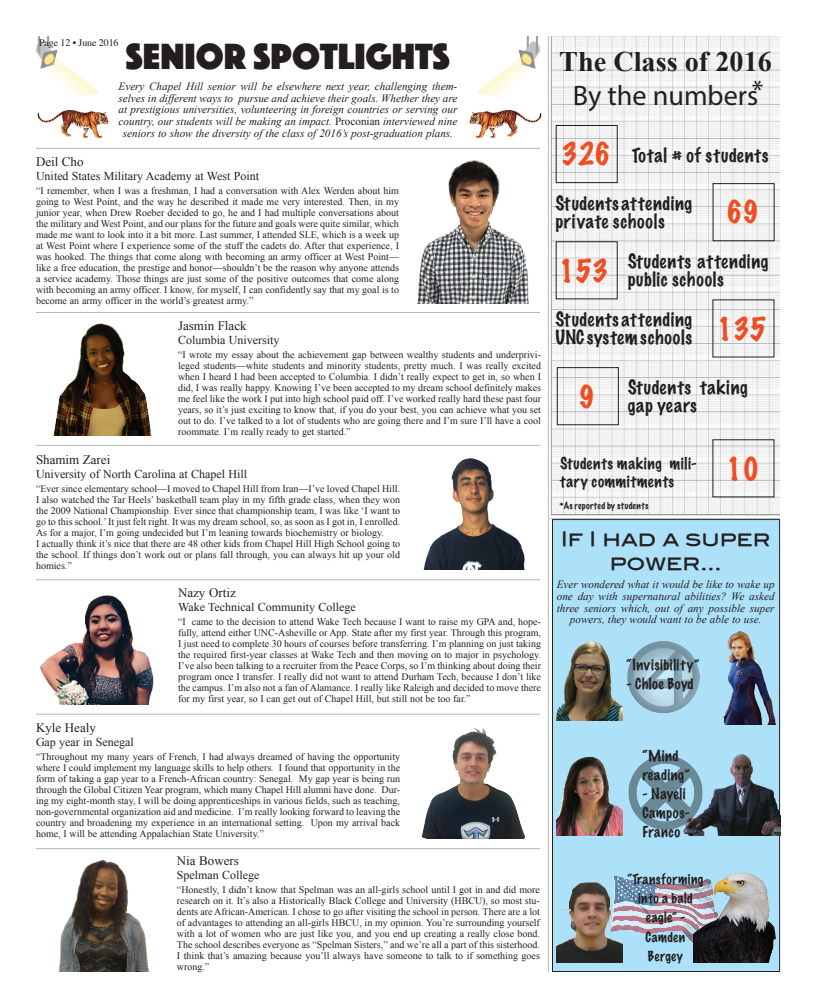
<style>
.page{position:relative;width:816px;height:1008px;background:#fff}
.page>*{position:absolute;margin:0;border:0;box-sizing:border-box;transform-origin:0 0}
.t1{font:37.9px "Phosphate Solid";color:#231f20}
.t2{font:100 29px "Marker Felt";color:#f04d22}
.t3{font:700 28.3px "Times New Roman";color:#231f20}
.t4{font:28.3px "Myriad Pro";color:#231f20}
.t5{font:20px/24px "Blair Md ITCTT Medium";color:#231f20;text-align:center}
.t6{font:100 18px/18px "Marker Felt";letter-spacing:.04em;color:#231f20}
.t7{font:100 15px/18px "Marker Felt";letter-spacing:.045em;color:#231f20}
.t8{font:100 14px/19px "Marker Felt";letter-spacing:.035em;color:#231f20}
.t9{font:13px "Times New Roman";color:#231f20}
.t10{font:100 13px/19px "Marker Felt";letter-spacing:.04em;color:#231f20;text-align:center}
.t11{font:12px "Times New Roman";color:#231f20}
.t12{font:italic 11.1px/11.9px "Times New Roman";color:#231f20;text-align:center}
.t13{font:10px/11px "Times New Roman";color:#231f20;text-align:justify}
.t14{font:10px "Times";letter-spacing:-.01em;color:#231f20}
.t15{font:100 9px "Marker Felt";letter-spacing:.035em;color:#231f20}
.s1{font-style:normal}
</style>
<div class="page">
<div style="left:552px;top:520px;width:228px;height:452px;background:#ade1f9"></div>
<div style="left:552px;top:519px;width:228px;height:453px;border:1px solid #231f20"></div>
<img style="left:684px;top:749px;width:96px;height:86px">
<img style="left:627px;top:642px;width:72px;height:72px">
<img style="left:613px;top:876px;width:80px;height:67px">
<img style="left:628px;top:755px;width:82px;height:76px">
<img style="left:550px;top:37px;width:230px;height:478px">
<img style="left:36px;top:36px;width:62px;height:60px">
<hr style="left:36px;top:148px;width:504px;height:1px;background:#b7b8bb">
<img style="left:478px;top:36px;width:62px;height:60px">
<hr style="left:548px;top:36px;width:1px;height:936px;background:#b7b8bb">
<hr style="left:36px;top:445px;width:504px;height:1px;background:#b7b8bb">
<hr style="left:36px;top:312px;width:504px;height:1px;background:#b7b8bb">
<hr style="left:36px;top:579px;width:504px;height:1px;background:#b7b8bb">
<hr style="left:36px;top:714px;width:504px;height:1px;background:#b7b8bb">
<hr style="left:36px;top:848px;width:504px;height:1px;background:#b7b8bb">
<div style="left:556px;top:125px;width:62px;height:58px;border:1px solid #231f20"></div>
<div style="left:713px;top:183px;width:62px;height:58px;border:1px solid #231f20"></div>
<div style="left:556px;top:241px;width:62px;height:58px;border:1px solid #231f20"></div>
<div style="left:557px;top:367px;width:62px;height:58px;border:1px solid #231f20"></div>
<hr style="left:550px;top:518px;width:230px;height:1px;background:#b7b8bb">
<img style="left:53px;top:323px;width:99px;height:112px">
<img style="left:417px;top:160px;width:112px;height:144px">
<img style="left:59px;top:860px;width:90px;height:112px">
<img style="left:421px;top:728px;width:105px;height:111px">
<img style="left:693px;top:848px;width:88px;height:115px">
<img style="left:723px;top:631px;width:57px;height:94px">
<img style="left:557px;top:882px;width:66px;height:81px">
<img style="left:556px;top:641px;width:67px;height:80px">
<img style="left:556px;top:756px;width:67px;height:79px">
<img style="left:40px;top:595px;width:114px;height:109px">
<img style="left:469px;top:111px;width:73px;height:28px">
<img style="left:37px;top:111px;width:73px;height:28px">
<img style="left:423px;top:458px;width:102px;height:112px">
<p class="t14" style="left:39px;top:33px;width:81px">Page 12 • June 2016</p>
<h1 class="t1" style="left:126px;top:29px;width:326px">SENIOR SPOTLIGHTS</h1>
<p class="t12" style="left:119px;top:80px;width:340px">Every Chapel Hill senior will be elsewhere next year, challenging them&shy;selves in different ways to pursue and achieve their goals. Whether they are at prestigious universities, volunteering in foreign countries or serving our country, our students will be making an impact. <span class="s1">Proconian</span> interviewed nine seniors to show the diversity of the class of 2016’s post-graduation plans.</p>
<h3 class="t9" style="left:36px;top:153px;width:49px">Deil Cho</h3>
<p class="t11" style="left:36px;top:168px;width:225px">United States Military Academy at West Point</p>
<p class="t13" style="left:36px;top:185px;width:365px">“I remember, when I was a freshman, I had a conversation with Alex Werden about him going to West Point, and the way he described it made me very interested. Then, in my junior year, when Drew Roeber decided to go, he and I had multiple conversations about the military and West Point, and our plans for the future and goals were quite similar, which made me want to look into it a bit more. Last summer, I attended SLE, which is a week up at West Point where I experience some of the stuff the cadets do. After that experience, I was hooked. The things that come along with becoming an army officer at West Point— like a free education, the prestige and honor—shouldn’t be the reason why anyone attends a service academy. Those things are just some of the positive outcomes that come along with becoming an army officer. I know, for myself, I can confidently say that my goal is to become an army officer in the world’s greatest army.”</p>
<h3 class="t9" style="left:178px;top:317px;width:70px">Jasmin Flack</h3>
<p class="t11" style="left:178px;top:332px;width:103px">Columbia University</p>
<p class="t13" style="left:178px;top:349px;width:365px">“I wrote my essay about the achievement gap between wealthy students and underprivi&shy;leged students—white students and minority students, pretty much. I was really excited when I heard I had been accepted to Columbia. I didn’t really expect to get in, so when I did, I was really happy. Knowing I’ve been accepted to my dream school definitely makes me feel like the work I put into high school paid off. I’ve worked really hard these past four years, so it’s just exciting to know that, if you do your best, you can achieve what you set out to do. I’ve talked to a lot of students who are going there and I’m sure I’ll have a cool roommate. I’m really ready to get started.”</p>
<h3 class="t9" style="left:36px;top:451px;width:76px">Shamim Zarei</h3>
<p class="t11" style="left:36px;top:466px;width:213px">University of North Carolina at Chapel Hill</p>
<p class="t13" style="left:36px;top:483px;width:366px;text-align:left">“Ever since elementary school—I moved to Chapel Hill from Iran—I’ve loved Chapel Hill.<br>I also watched the Tar Heels’ basketball team play in my fifth grade class, when they won the 2009 National Championship. Ever since that championship team, I was like ‘I want to go to this school.’ It just felt right. It was my dream school, so, as soon as I got in, I enrolled.<br>As for a major, I’m going undecided but I’m leaning towards biochemistry or biology.<br>I actually think it’s nice that there are 48 other kids from Chapel Hill High School going to the school. If things don’t work out or plans fall through, you can always hit up your old homies.”</p>
<h3 class="t9" style="left:178px;top:584px;width:59px">Nazy Ortiz</h3>
<p class="t11" style="left:178px;top:599px;width:179px">Wake Technical Community College</p>
<p class="t13" style="left:178px;top:616px;width:365px">“I came to the decision to attend Wake Tech because I want to raise my GPA and, hope&shy;fully, attend either UNC-Asheville or App. State after my first year. Through this program, I just need to complete 30 hours of courses before transferring. I’m planning on just taking the required first-year classes at Wake Tech and then moving on to major in psychology.<br>I’ve also been talking to a recruiter from the Peace Corps, so I’m thinking about doing their program once I transfer. I really did not want to attend Durham Tech, because I don’t like the campus. I’m also not a fan of Alamance. I really like Raleigh and decided to move there for my first year, so I can get out of Chapel Hill, but still not be too far.”</p>
<h3 class="t9" style="left:36px;top:719px;width:61px">Kyle Healy</h3>
<p class="t11" style="left:36px;top:734px;width:99px">Gap year in Senegal</p>
<p class="t13" style="left:36px;top:751px;width:366px">“Throughout my many years of French, I had always dreamed of having the opportunity where I could implement my language skills to help others. I found that opportunity in the form of taking a gap year to a French-African country: Senegal. My gap year is being run through the Global Citizen Year program, which many Chapel Hill alumni have done. Dur&shy;ing my eight-month stay, I will be doing apprenticeships in various fields, such as teaching, non-governmental organization aid and medicine. I’m really looking forward to leaving the country and broadening my experience in an international setting. Upon my arrival back home, I will be attending Appalachian State University.”</p>
<h3 class="t9" style="left:177px;top:852px;width:64px">Nia Bowers</h3>
<p class="t11" style="left:177px;top:867px;width:84px">Spelman College</p>
<p class="t13" style="left:177px;top:884px;width:365px">“Honestly, I didn’t know that Spelman was an all-girls school until I got in and did more research on it. It’s also a Historically Black College and University (HBCU), so most stu&shy;dents are African-American. I chose to go after visiting the school in person. There are a lot of advantages to attending an all-girls HBCU, in my opinion. You’re surrounding yourself with a lot of women who are just like you, and you end up creating a really close bond.<br>The school describes everyone as “Spelman Sisters,” and we’re all a part of this sisterhood.<br>I think that’s amazing because you’ll always have someone to talk to if something goes wrong.”</p>
<h3 class="t3" style="left:559px;top:42px;width:214px">The Class of 2016</h3>
<h3 class="t4" style="left:573px;top:78px;width:187px">By the numbers</h3>
<h3 class="t4" style="left:752px;top:73px;width:13px">*</h3>
<h2 class="t2" style="left:561px;top:131px;width:51px">326</h2>
<h3 class="t6" style="left:632px;top:146px;width:138px">Total # of students</h3>
<h3 class="t6" style="left:556px;top:194px;width:138px">Students attending private schools</h3>
<h3 class="t6" style="left:628px;top:252px;width:142px">Students attending public schools</h3>
<h2 class="t2" style="left:726px;top:189px;width:35px">69</h2>
<h2 class="t2" style="left:559px;top:248px;width:51px">153</h2>
<h3 class="t6" style="left:556px;top:310px;width:138px">Students attending<br>UNC system schools</h3>
<h2 class="t2" style="left:717px;top:306px;width:51px">135</h2>
<h2 class="t2" style="left:579px;top:374px;width:18px">9</h2>
<h3 class="t6" style="left:628px;top:378px;width:121px">Students taking gap years</h3>
<h3 class="t7" style="left:560px;top:454px;width:138px">Students making mili&shy;tary commitments</h3>
<p class="t15" style="left:560px;top:499px;width:90px">*As reported by students</p>
<h2 class="t2" style="left:726px;top:446px;width:35px">10</h2>
<h3 class="t5" style="left:561px;top:525px;width:212px">If I had a super power...</h3>
<p class="t12" style="left:557px;top:578px;width:219px">Ever wondered what it would be like to wake up one day with supernatural abilities? We asked three seniors which, out of any possible super powers, they would want to be able to use.</p>
<h3 class="t8" style="left:627px;top:655px;width:74px">“Invisibility”</h3>
<h3 class="t8" style="left:627px;top:674px;width:69px">- Chloe Boyd</h3>
<h3 class="t8" style="left:643px;top:746px;width:49px">“Mind reading”</h3>
<h3 class="t8" style="left:643px;top:784px;width:49px">- Nayeli<br>Campos-<br>Franco</h3>
<h3 class="t10" style="left:628px;top:870px;width:77px">“Transforming into a bald eagle” -<br>Camden<br>Bergey</h3>
</div>
